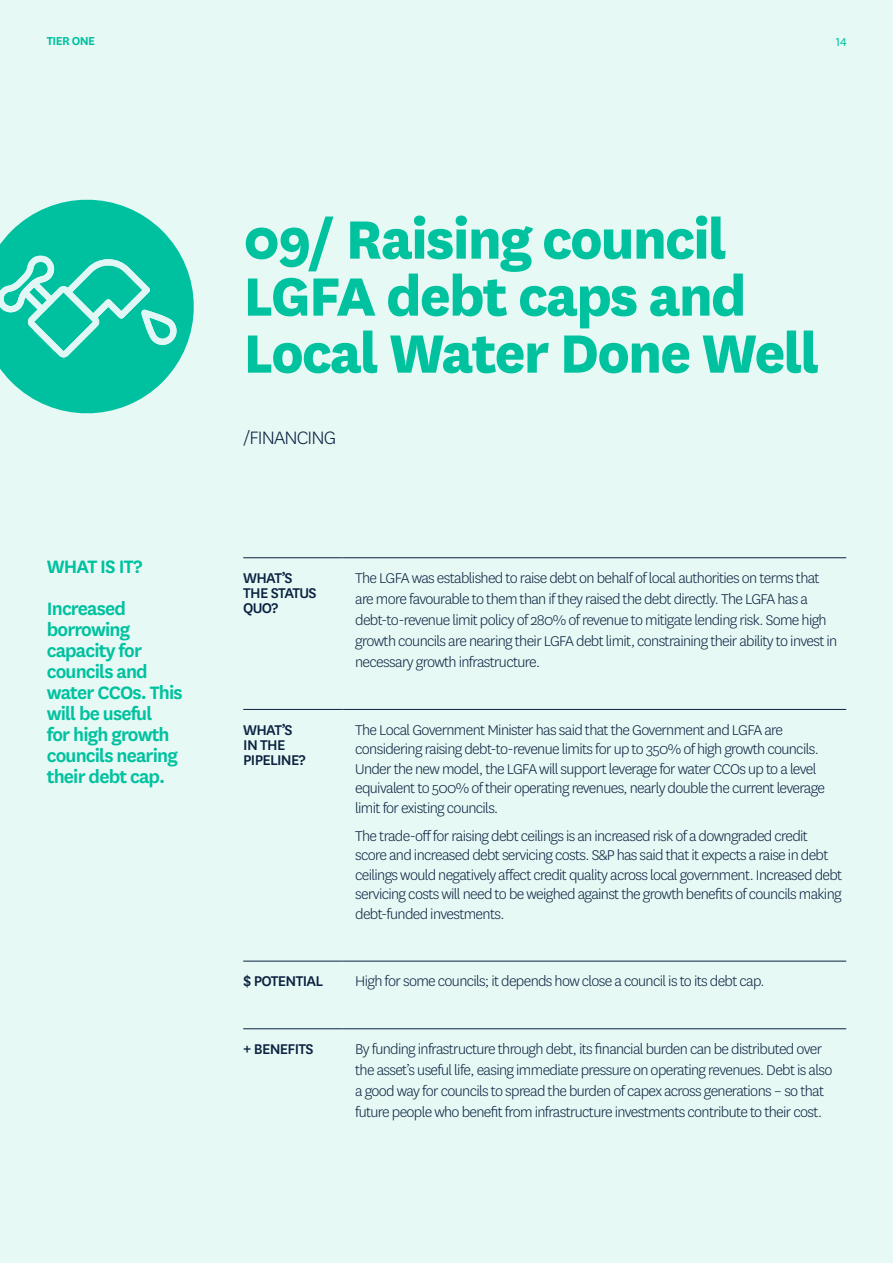
<style>
.page{position:relative;width:893px;height:1263px;background:#e6f9f5}
.page>*{position:absolute;margin:0;border:0;box-sizing:border-box;transform-origin:0 0}
.H1_White{font:800 63px/57px "National";letter-spacing:-.03em;color:#00c29e}
.H1_White-2{font:600 21px/21px "National";letter-spacing:-.04em;color:#00c19f}
.H1_White-3{font:300 21px "National";letter-spacing:-.04em;color:#0a2240}
.Paragraph_Style_1{font:300 16.5px/19.5px "National";letter-spacing:-.04em;color:#0a2240}
.Paragraph_Style_1-2{font:500 16.5px/15px "National";letter-spacing:-.04em;color:#0a2240}
.t1{font:600 13.5px "National";letter-spacing:-.04em;color:#00c19f}
.t2{font:13.5px "National";color:#00c19f}
.s1{font-weight:800}
</style>
<div class="page">
<hr style="left:243px;top:557px;width:99px;height:1px;background:#0a2240">
<hr style="left:342px;top:557px;width:504px;height:1px;background:#0a2240">
<hr style="left:243px;top:709px;width:99px;height:1px;background:#0a2240">
<hr style="left:342px;top:709px;width:504px;height:1px;background:#0a2240">
<hr style="left:243px;top:961px;width:99px;height:1px;background:#0a2240">
<hr style="left:342px;top:961px;width:504px;height:1px;background:#0a2240">
<hr style="left:243px;top:1028px;width:99px;height:1px;background:#0a2240">
<hr style="left:342px;top:1028px;width:504px;height:1px;background:#0a2240">
<svg style="left:0;top:199px;width:194px;height:215px;fill:#00c19f"></svg>
<svg style="left:0;top:256px;width:178px;height:101px"></svg>
<p class="t1" style="left:47px;top:32px;width:50px">TIER ONE</p>
<p class="t2" style="left:836px;top:33px;width:12px">14</p>
<p class="H1_White" style="left:243px;top:206px;width:578px">09/ Raising council<br>LGFA debt caps and<br>Local Water Done Well</p>
<p class="H1_White-2" style="left:47px;top:554px;width:97px">WHAT IS IT?</p>
<p class="H1_White-2" style="left:47px;top:596px;width:137px">Increased borrowing capacity for councils and water CCOs. This will be useful<br>for high growth councils nearing their debt cap.</p>
<p class="H1_White-3" style="left:243px;top:424px;width:95px">/FINANCING</p>
<p class="Paragraph_Style_1-2" style="left:243px;top:569px;width:51px">WHAT’S</p>
<p class="Paragraph_Style_1-2" style="left:243px;top:584px;width:75px">THE STATUS<br>QUO?</p>
<p class="Paragraph_Style_1-2" style="left:243px;top:721px;width:51px">WHAT’S</p>
<p class="Paragraph_Style_1-2" style="left:243px;top:736px;width:64px">IN THE<br>PIPELINE?</p>
<p class="Paragraph_Style_1" style="left:355px;top:567px;width:484px;line-height:21px">The LGFA was established to raise debt on behalf of local authorities on terms that are more favourable to them than if they raised the debt directly. The LGFA has a debt-to-revenue limit policy of 280% of revenue to mitigate lending risk. Some high growth councils are nearing their LGFA debt limit, constraining their ability to invest in necessary growth infrastructure.</p>
<p class="Paragraph_Style_1" style="left:355px;top:719px;width:471px">The Local Government Minister has said that the Government and LGFA are considering raising debt-to-revenue limits for up to 350% of high growth councils.<br>Under the new model, the LGFA will support leverage for water CCOs up to a level equivalent to 500% of their operating revenues, nearly double the current leverage limit for existing councils.</p>
<p class="Paragraph_Style_1" style="left:355px;top:825px;width:489px">The trade-off for raising debt ceilings is an increased risk of a downgraded credit score and increased debt servicing costs. S&amp;P has said that it expects a raise in debt ceilings would negatively affect credit quality across local government. Increased debt servicing costs will need to be weighed against the growth benefits of councils making debt-funded investments.</p>
<p class="Paragraph_Style_1-2" style="left:243px;top:973px;width:82px">$ POTENTIAL</p>
<p class="Paragraph_Style_1" style="left:355px;top:971px;width:411px">High for some councils; it depends how close a council is to its debt cap.</p>
<p class="Paragraph_Style_1-2" style="left:243px;top:1040px;width:72px"><span class="s1">+</span> BENEFITS</p>
<p class="Paragraph_Style_1" style="left:355px;top:1038px;width:479px;line-height:21px">By funding infrastructure through debt, its financial burden can be distributed over the asset’s useful life, easing immediate pressure on operating revenues. Debt is also a good way for councils to spread the burden of capex across generations – so that future people who benefit from infrastructure investments contribute to their cost.</p>
</div>
